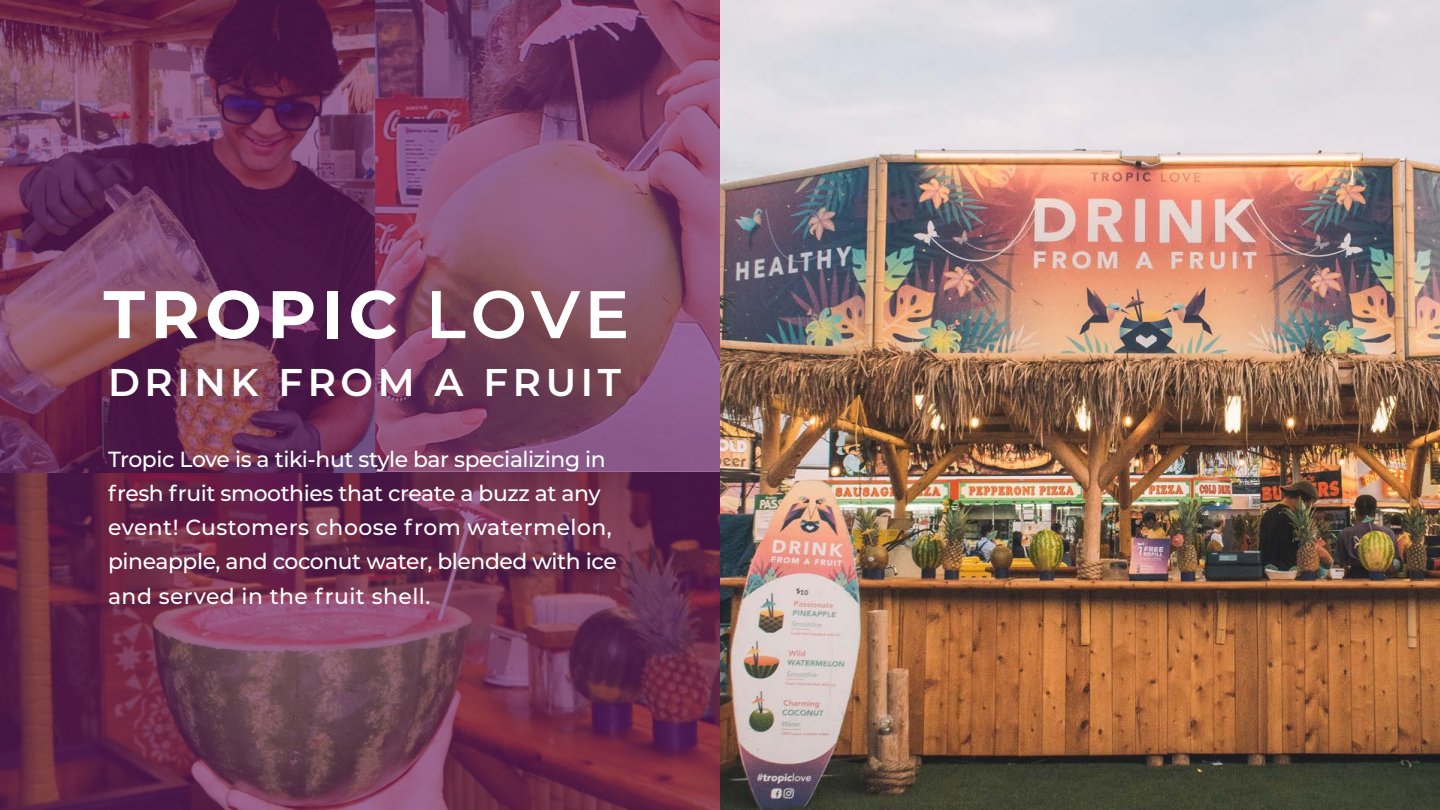
<style>
.page{position:relative;width:1440px;height:810px;background:#fff}
.page>*{position:absolute;margin:0;border:0;box-sizing:border-box;transform-origin:0 0}
.t1{font:700 67.2px "Montserrat";letter-spacing:.08em;color:#fff}
.t2{font:600 38.62px "Montserrat";letter-spacing:.12em;color:#fff}
.t3{font:500 21.9px/34.3px "Montserrat";letter-spacing:-.02em;color:#fff}
.s1{font-weight:600}
</style>
<div class="page">
<img style="left:720px;top:0;width:720px;height:810px">
<svg style="left:0;top:0;width:720px;height:810px;background:#713859"></svg>
<h1 class="t1" style="left:103px;top:266px;width:527px">TROPIC <span class="s1">LOVE</span></h1>
<h2 class="t2" style="left:108px;top:355px;width:514px">DRINK FROM A FRUIT</h2>
<p class="t3" style="left:108px;top:441px;width:510px">Tropic Love is a tiki-hut style bar specializing in fresh fruit smoothies that create a buzz at any event! Customers choose from watermelon, pineapple, and coconut water, blended with ice and served in the fruit shell.</p>
</div>
